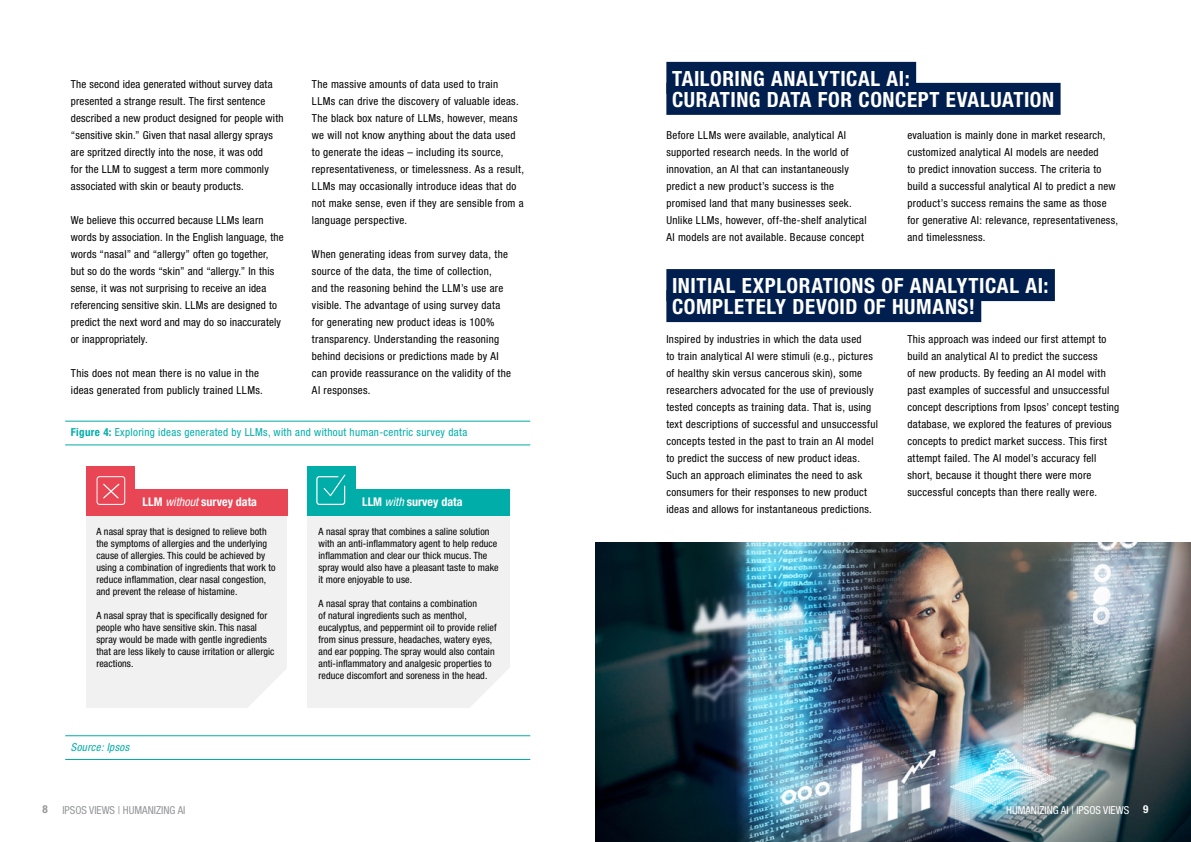
<style>
.page{position:relative;width:1191px;height:842px;background:#fff}
.page>*{position:absolute;margin:0;border:0;box-sizing:border-box;transform-origin:0 0}
.t1{font:700 condensed 21px/21px "Helvetica Neue LT Pro";letter-spacing:.025em;color:#fff}
.t2{font:700 condensed 12px "Helvetica Neue LT Pro";color:#fff}
.t3{font:condensed 11px/17px "Helvetica Neue LT Pro";letter-spacing:.025em;color:#000}
.t4{font:condensed 11px "Helvetica Neue LT Pro";letter-spacing:.03em;color:#00ada8}
.t5{font:condensed 11px "Helvetica Neue LT Pro";color:#939598}
.t6{font:condensed 11px "Helvetica Neue LT Pro";color:#fff}
.t7{font:italic condensed 11px "Helvetica Neue LT Pro";letter-spacing:.03em;color:#00ada8}
.t8{font:700 condensed 11px "Helvetica Neue LT Pro";color:#939598}
.t9{font:700 condensed 11px "Helvetica Neue LT Pro";color:#fff}
.t10{font:condensed 10px/12px "Helvetica Neue LT Pro";letter-spacing:.01em;color:#000}
.s1{font-weight:700}
.s2{font-weight:400;font-style:italic}
</style>
<div class="page">
<hr style="left:65px;top:445px;width:465px;height:1px;background:#00ada8">
<hr style="left:65px;top:421px;width:465px;height:1px;background:#00ada8">
<hr style="left:65px;top:759px;width:465px;height:1px;background:#00ada8">
<hr style="left:65px;top:735px;width:465px;height:1px;background:#00ada8">
<div style="left:307px;top:489px;width:202px;height:219px;background:#f1f1f2"></div>
<svg style="left:470px;top:667px;width:40px;height:41px"></svg>
<div style="left:86px;top:489px;width:201px;height:219px;background:#f1f1f2"></div>
<svg style="left:248px;top:669px;width:39px;height:39px"></svg>
<div style="left:121px;top:489px;width:166px;height:27px;background:#e94655"></div>
<div style="left:343px;top:489px;width:166px;height:27px;background:#00ada8"></div>
<div style="left:307px;top:466px;width:49px;height:50px;background:#00ada8"></div>
<div style="left:86px;top:466px;width:49px;height:50px;background:#e94655"></div>
<svg style="left:103px;top:483px;width:17px;height:16px"></svg>
<div style="left:97px;top:476px;width:28px;height:29px;border:1px solid #fff;border-radius:2px"></div>
<svg style="left:316px;top:474px;width:30px;height:31px"></svg>
<div style="left:666px;top:62px;width:250px;height:32px;background:#001f4e"></div>
<div style="left:666px;top:83px;width:394px;height:32px;background:#001f4e"></div>
<div style="left:666px;top:269px;width:389px;height:32px;background:#001f4e"></div>
<div style="left:666px;top:290px;width:315px;height:32px;background:#001f4e"></div>
<img style="left:596px;top:542px;width:595px;height:300px">
<p class="t3" style="left:312px;top:75px;width:213px">The massive amounts of data used to train LLMs can drive the discovery of valuable ideas.<br>The black box nature of LLMs, however, means we will not know anything about the data used to generate the ideas – including its source, representativeness, or timelessness. As a result, LLMs may occasionally introduce ideas that do not make sense, even if they are sensible from a language perspective.</p>
<p class="t3" style="left:312px;top:245px;width:201px">When generating ideas from survey data, the source of the data, the time of collection,<br>and the reasoning behind the LLM’s use are visible. The advantage of using survey data for generating new product ideas is 100% transparency. Understanding the reasoning behind decisions or predictions made by AI can provide reassurance on the validity of the AI responses.</p>
<p class="t4" style="left:71px;top:426px;width:398px"><span class="s1">Figure 4:</span> Exploring ideas generated by LLMs, with and without human-centric survey data</p>
<p class="t3" style="left:71px;top:75px;width:214px">The second idea generated without survey data presented a strange result. The first sentence described a new product designed for people with “sensitive skin.” Given that nasal allergy sprays are spritzed directly into the nose, it was odd<br>for the LLM to suggest a term more commonly associated with skin or beauty products.</p>
<p class="t3" style="left:71px;top:211px;width:214px">We believe this occurred because LLMs learn words by association. In the English language, the words “nasal” and “allergy” often go together, but so do the words “skin” and “allergy.” In this sense, it was not surprising to receive an idea referencing sensitive skin. LLMs are designed to predict the next word and may do so inaccurately or inappropriately.</p>
<p class="t3" style="left:71px;top:364px;width:193px">This does not mean there is no value in the ideas generated from publicly trained LLMs.</p>
<p class="t2" style="left:143px;top:495px;width:116px">LLM <span class="s2">without</span> survey data</p>
<p class="t2" style="left:362px;top:495px;width:102px">LLM <span class="s2">with</span> survey data</p>
<p class="t10" style="left:96px;top:525px;width:181px">A nasal spray that is designed to relieve both the symptoms of allergies and the underlying cause of allergies. This could be achieved by using a combination of ingredients that work to reduce inflammation, clear nasal congestion, and prevent the release of histamine.</p>
<p class="t10" style="left:96px;top:609px;width:180px">A nasal spray that is specifically designed for people who have sensitive skin. This nasal spray would be made with gentle ingredients that are less likely to cause irritation or allergic reactions.</p>
<p class="t7" style="left:71px;top:740px;width:60px">Source: Ipsos</p>
<p class="t10" style="left:318px;top:525px;width:182px">A nasal spray that combines a saline solution with an anti-inflammatory agent to help reduce inflammation and clear our thick mucus. The spray would also have a pleasant taste to make it more enjoyable to use.</p>
<p class="t10" style="left:318px;top:597px;width:180px">A nasal spray that contains a combination<br>of natural ingredients such as menthol, eucalyptus, and peppermint oil to provide relief from sinus pressure, headaches, watery eyes, and ear popping. The spray would also contain anti-inflammatory and analgesic properties to reduce discomfort and soreness in the head.</p>
<h1 class="t1" style="left:672px;top:68px;width:384px">TAILORING ANALYTICAL AI:<br>CURATING DATA FOR CONCEPT EVALUATION</h1>
<p class="t3" style="left:666px;top:126px;width:202px">Before LLMs were available, analytical AI supported research needs. In the world of innovation, an AI that can instantaneously predict a new product’s success is the promised land that many businesses seek.<br>Unlike LLMs, however, off-the-shelf analytical AI models are not available. Because concept</p>
<p class="t3" style="left:907px;top:126px;width:212px">evaluation is mainly done in market research, customized analytical AI models are needed<br>to predict innovation success. The criteria to build a successful analytical AI to predict a new product’s success remains the same as those for generative AI: relevance, representativeness, and timelessness.</p>
<h1 class="t1" style="left:672px;top:275px;width:378px">INITIAL EXPLORATIONS OF ANALYTICAL AI:<br>COMPLETELY DEVOID OF HUMANS!</h1>
<p class="t3" style="left:666px;top:330px;width:213px">Inspired by industries in which the data used<br>to train analytical AI were stimuli (e.g., pictures of healthy skin versus cancerous skin), some researchers advocated for the use of previously tested concepts as training data. That is, using text descriptions of successful and unsuccessful concepts tested in the past to train an AI model to predict the success of new product ideas.<br>Such an approach eliminates the need to ask consumers for their responses to new product ideas and allows for instantaneous predictions.</p>
<p class="t3" style="left:907px;top:330px;width:213px">This approach was indeed our first attempt to build an analytical AI to predict the success<br>of new products. By feeding an AI model with past examples of successful and unsuccessful concept descriptions from Ipsos’ concept testing database, we explored the features of previous concepts to predict market success. This first attempt failed. The AI model’s accuracy fell short, because it thought there were more successful concepts than there really were.</p>
<p class="t8" style="left:43px;top:803px;width:7px">8</p>
<p class="t5" style="left:62px;top:803px;width:125px">IPSOS VIEWS | HUMANIZING AI</p>
<p class="t6" style="left:1006px;top:803px;width:125px">HUMANIZING AI | IPSOS VIEWS</p>
<p class="t9" style="left:1143px;top:803px;width:7px">9</p>
</div>
